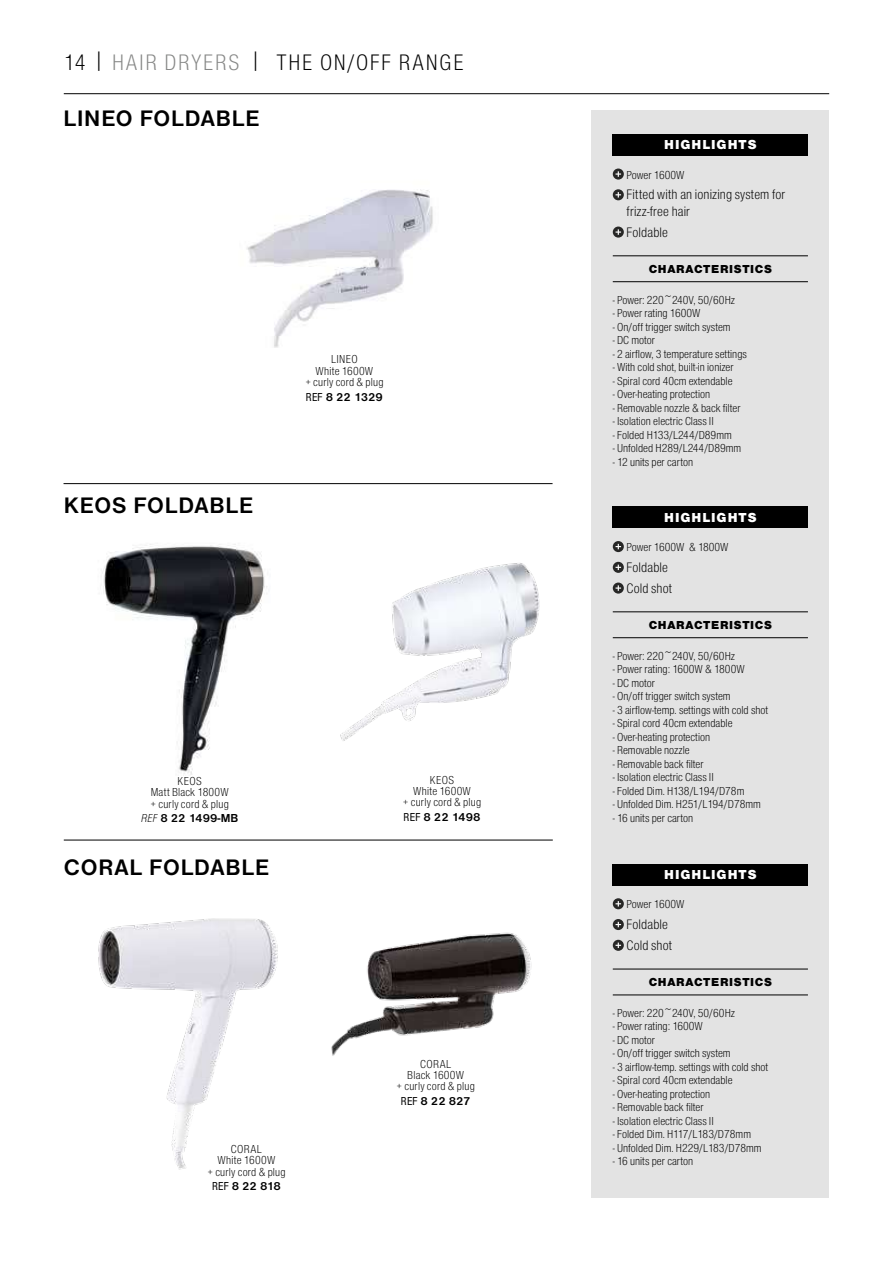
<style>
.page{position:relative;width:893px;height:1263px;background:#fff}
.page>*{position:absolute;margin:0;border:0;box-sizing:border-box;transform-origin:0 0}
.t1{font:700 23.25px "Nimbus Sans DOT";letter-spacing:.035em;color:#000}
.t2{font:23.25px "Nimbus Sans DOT Ligh Cond";letter-spacing:.075em;color:#000}
.t3{font:14.25px/20.7px "Nimbus Sans DOT Ligh Cond";letter-spacing:.01em;color:#000}
.t4{font:13.5px "Nimbus Sans DOT Blac";letter-spacing:.075em;color:#fff}
.t5{font:12px/11.4px "Nimbus Sans DOT Ligh Cond";color:#000;text-align:center}
.t6{font:700 12px "Nimbus Sans DOT";color:#000}
.t7{font:12px "Nimbus Sans DOT Blac";letter-spacing:.06em;color:#000}
.s1{color:#868786}
.s2{font-weight:400;font-stretch:condensed}
.s3{font-family:"Nimbus Sans DOT Ligh Cond Ital";font-weight:400}
</style>
<div class="page">
<hr style="left:64px;top:483px;width:489px;height:1px;background:#000">
<hr style="left:64px;top:840px;width:489px;height:1px;background:#000">
<img style="left:331px;top:932px;width:201px;height:124px">
<div style="left:591px;top:111px;width:238px;height:379px;background:#e3e3e3"></div>
<div style="left:613px;top:134px;width:195px;height:22px;background:#000"></div>
<hr style="left:613px;top:256px;width:195px;height:1px;background:#000">
<hr style="left:613px;top:281px;width:195px;height:1px;background:#000">
<svg style="left:613px;top:169px;width:11px;height:11px"></svg>
<svg style="left:613px;top:189px;width:11px;height:11px"></svg>
<svg style="left:613px;top:227px;width:11px;height:11px"></svg>
<div style="left:591px;top:483px;width:238px;height:364px;background:#e3e3e3"></div>
<div style="left:613px;top:506px;width:195px;height:22px;background:#000"></div>
<hr style="left:613px;top:612px;width:195px;height:1px;background:#000">
<hr style="left:613px;top:637px;width:195px;height:1px;background:#000">
<svg style="left:613px;top:541px;width:11px;height:11px"></svg>
<svg style="left:613px;top:562px;width:11px;height:11px"></svg>
<svg style="left:613px;top:582px;width:11px;height:12px"></svg>
<div style="left:591px;top:840px;width:238px;height:358px;background:#e3e3e3"></div>
<div style="left:613px;top:864px;width:195px;height:22px;background:#000"></div>
<hr style="left:613px;top:969px;width:195px;height:1px;background:#000">
<hr style="left:613px;top:995px;width:195px;height:1px;background:#000">
<svg style="left:613px;top:898px;width:11px;height:11px"></svg>
<svg style="left:613px;top:919px;width:11px;height:11px"></svg>
<svg style="left:613px;top:940px;width:11px;height:11px"></svg>
<img style="left:340px;top:563px;width:200px;height:178px">
<img style="left:102px;top:544px;width:165px;height:232px">
<img style="left:98px;top:918px;width:180px;height:252px">
<img style="left:246px;top:189px;width:187px;height:159px">
<hr style="left:64px;top:93px;width:765px;height:1px;background:#000">
<h1 class="t2" style="left:64px;top:50px;width:402px">14 | <span class="s1">HAIR DRYERS</span> | THE ON/OFF RANGE</h1>
<h1 class="t1" style="left:63px;top:105px;width:198px">LINEO FOLDABLE</h1>
<h1 class="t1" style="left:64px;top:492px;width:191px">KEOS FOLDABLE</h1>
<p class="t5" style="left:305px;top:354px;width:80px">LINEO<br>White 1600W<br>+ curly cord &amp; plug</p>
<p class="t6" style="left:306px;top:390px;width:79px"><span class="s2">REF</span> 8 22 1329</p>
<p class="t5" style="left:151px;top:775px;width:80px">KEOS<br>Matt Black 1800W + curly cord &amp; plug</p>
<p class="t6" style="left:141px;top:811px;width:99px"><span class="s3">REF</span> 8 22 1499-MB</p>
<h1 class="t1" style="left:64px;top:854px;width:207px">CORAL FOLDABLE</h1>
<p class="t5" style="left:207px;top:1143px;width:80px">CORAL<br>White 1600W<br>+ curly cord &amp; plug</p>
<p class="t6" style="left:212px;top:1179px;width:70px"><span class="s2">REF</span> 8 22 818</p>
<p class="t5" style="left:403px;top:774px;width:80px">KEOS<br>White 1600W<br>+ curly cord &amp; plug</p>
<p class="t6" style="left:404px;top:810px;width:78px"><span class="s2">REF</span> 8 22 1498</p>
<p class="t5" style="left:397px;top:1058px;width:80px">CORAL<br>Black 1600W<br>+ curly cord &amp; plug</p>
<p class="t6" style="left:401px;top:1094px;width:71px"><span class="s2">REF</span> 8 22 827</p>
<p class="t4" style="left:664px;top:137px;width:94px">HIGHLIGHTS</p>
<p class="t5" style="left:626px;top:169px;width:60px">Power 1600W</p>
<p class="t3" style="left:626px;top:187px;width:160px;line-height:16.5px">Fitted with an ionizing system for frizz-free hair</p>
<p class="t3" style="left:626px;top:222px;width:43px">Foldable</p>
<p class="t7" style="left:649px;top:262px;width:125px">CHARACTERISTICS</p>
<p class="t5" style="left:613px;top:294px;width:124px">- Power: 220~240V, 50/60Hz</p>
<p class="t5" style="left:613px;top:307px;width:89px">- Power rating 1600W</p>
<p class="t5" style="left:613px;top:321px;width:119px">- On/off trigger switch system</p>
<p class="t5" style="left:613px;top:334px;width:44px">- DC motor</p>
<p class="t5" style="left:613px;top:348px;width:136px">- 2 airflow, 3 temperature settings</p>
<p class="t5" style="left:613px;top:361px;width:122px">- With cold shot, built-in ionizer</p>
<p class="t5" style="left:613px;top:375px;width:121px">- Spiral cord 40cm extendable</p>
<p class="t5" style="left:613px;top:388px;width:99px">- Over-heating protection</p>
<p class="t5" style="left:613px;top:402px;width:129px">- Removable nozzle &amp; back filter</p>
<p class="t5" style="left:613px;top:415px;width:103px">- Isolation electric Class II</p>
<p class="t5" style="left:613px;top:429px;width:121px">- Folded H133/L244/D89mm</p>
<p class="t5" style="left:613px;top:442px;width:130px">- Unfolded H289/L244/D89mm</p>
<p class="t5" style="left:613px;top:456px;width:82px">- 12 units per carton</p>
<p class="t4" style="left:664px;top:509px;width:94px">HIGHLIGHTS</p>
<p class="t5" style="left:626px;top:542px;width:104px">Power 1600W &amp; 1800W</p>
<p class="t3" style="left:626px;top:557px;width:47px">Foldable<br>Cold shot</p>
<p class="t7" style="left:649px;top:618px;width:125px">CHARACTERISTICS</p>
<p class="t5" style="left:613px;top:650px;width:124px">- Power: 220~240V, 50/60Hz</p>
<p class="t5" style="left:613px;top:663px;width:133px">- Power rating: 1600W &amp; 1800W</p>
<p class="t5" style="left:613px;top:677px;width:44px">- DC motor</p>
<p class="t5" style="left:613px;top:690px;width:119px">- On/off trigger switch system</p>
<p class="t5" style="left:613px;top:704px;width:157px">- 3 airflow-temp. settings with cold shot</p>
<p class="t5" style="left:613px;top:717px;width:121px">- Spiral cord 40cm extendable</p>
<p class="t5" style="left:613px;top:731px;width:99px">- Over-heating protection</p>
<p class="t5" style="left:613px;top:744px;width:78px">- Removable nozzle</p>
<p class="t5" style="left:613px;top:758px;width:93px">- Removable back filter</p>
<p class="t5" style="left:613px;top:771px;width:103px">- Isolation electric Class II</p>
<p class="t5" style="left:613px;top:785px;width:133px">- Folded Dim. H138/L194/D78m</p>
<p class="t5" style="left:613px;top:798px;width:150px">- Unfolded Dim. H251/L194/D78mm</p>
<p class="t5" style="left:613px;top:812px;width:82px">- 16 units per carton</p>
<p class="t4" style="left:664px;top:867px;width:94px">HIGHLIGHTS</p>
<p class="t5" style="left:626px;top:899px;width:60px">Power 1600W</p>
<p class="t3" style="left:626px;top:914px;width:47px">Foldable<br>Cold shot</p>
<p class="t7" style="left:649px;top:975px;width:125px">CHARACTERISTICS</p>
<p class="t5" style="left:613px;top:1007px;width:124px">- Power: 220~240V, 50/60Hz</p>
<p class="t5" style="left:613px;top:1021px;width:92px">- Power rating: 1600W</p>
<p class="t5" style="left:613px;top:1034px;width:44px">- DC motor</p>
<p class="t5" style="left:613px;top:1048px;width:119px">- On/off trigger switch system</p>
<p class="t5" style="left:613px;top:1061px;width:157px">- 3 airflow-temp. settings with cold shot</p>
<p class="t5" style="left:613px;top:1075px;width:121px">- Spiral cord 40cm extendable</p>
<p class="t5" style="left:613px;top:1088px;width:99px">- Over-heating protection</p>
<p class="t5" style="left:613px;top:1102px;width:93px">- Removable back filter</p>
<p class="t5" style="left:613px;top:1115px;width:103px">- Isolation electric Class II</p>
<p class="t5" style="left:613px;top:1129px;width:140px">- Folded Dim. H117/L183/D78mm</p>
<p class="t5" style="left:613px;top:1142px;width:150px">- Unfolded Dim. H229/L183/D78mm</p>
<p class="t5" style="left:613px;top:1156px;width:82px">- 16 units per carton</p>
</div>
